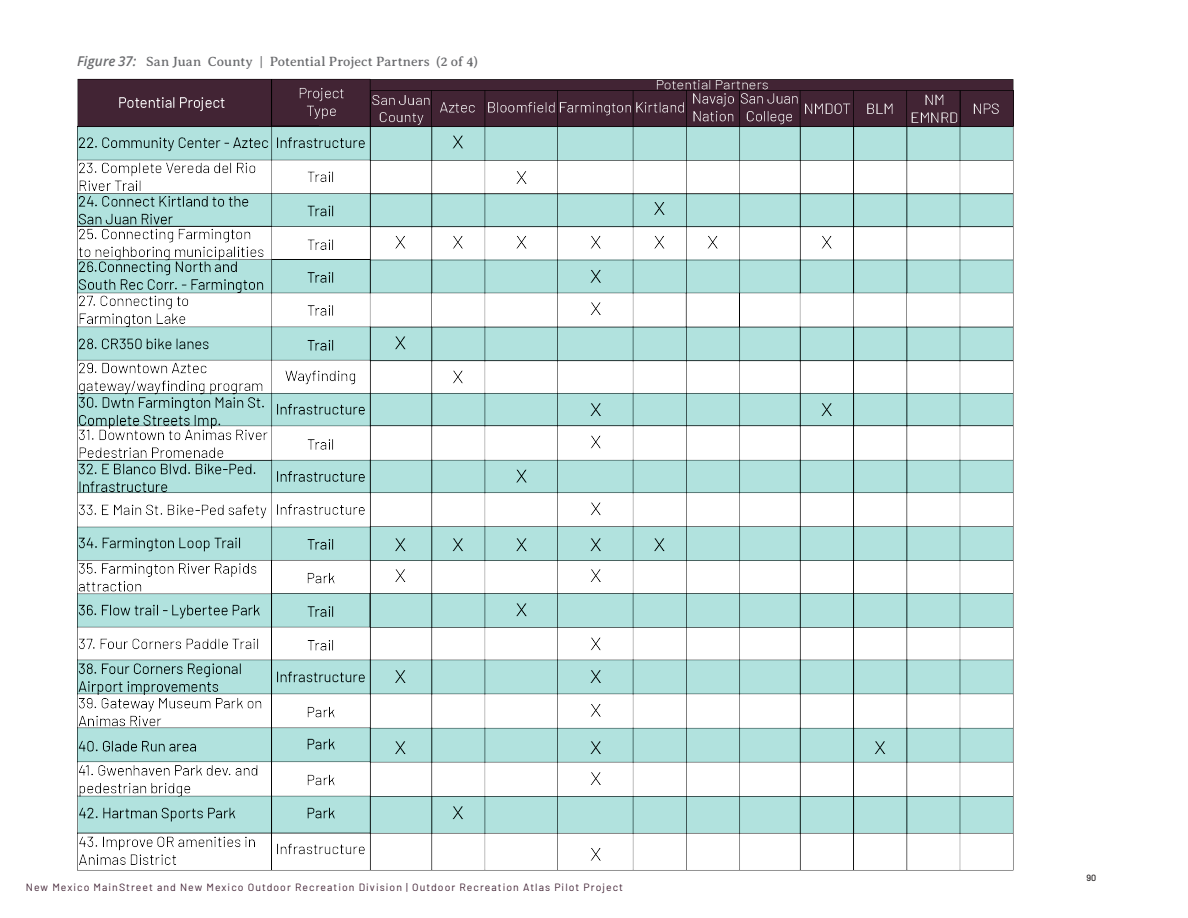
<style>
.page{position:relative;width:1188px;height:918px;background:#fff}
.page>*{position:absolute;margin:0;border:0;box-sizing:border-box;transform-origin:0 0}
.t1{font:13.5px "Averia Serif Libre";letter-spacing:.005em;color:#6c6d70}
.t2{font:10.5px "Barlow";letter-spacing:.1em;color:#412234}
.t3{font:500 9px "Barlow";color:#231f20}
.s1{font-family:"Open Sans";font-weight:600;font-style:italic}
</style>
<div class="page">
<img style="left:77px;top:78px;width:937px;height:793px">
<p class="t1" style="left:77px;top:54px;width:402px"><span class="s1">Figure 37:</span> San Juan County | Potential Project Partners (2 of 4)</p>
<p class="t2" style="left:26px;top:880px;width:599px">New Mexico MainStreet and New Mexico Outdoor Recreation Division | Outdoor Recreation Atlas Pilot Project</p>
<p class="t3" style="left:1086px;top:872px;width:11px">90</p>
</div>
